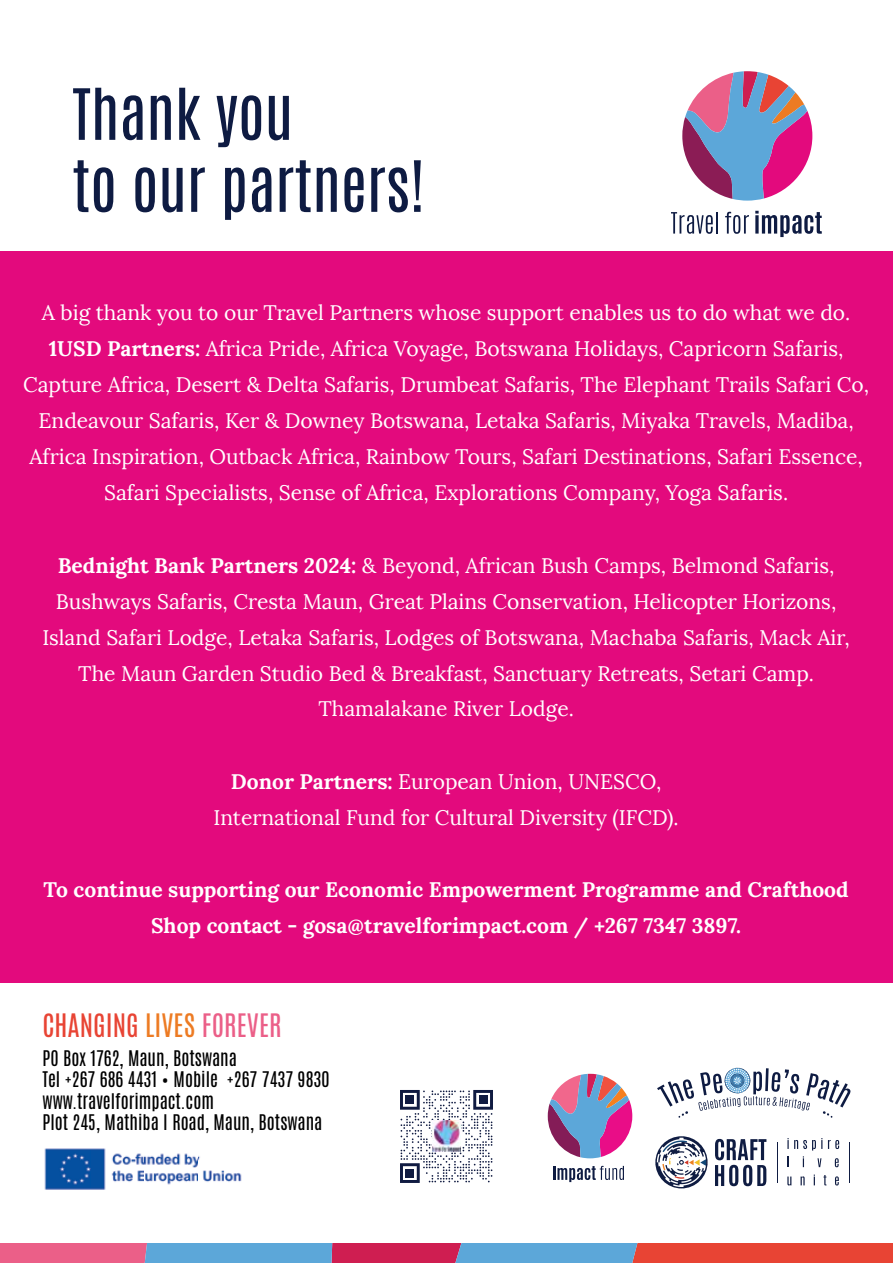
<style>
.page{position:relative;width:893px;height:1263px;background:#fff}
.page>*{position:absolute;margin:0;border:0;box-sizing:border-box;transform-origin:0 0}
.t1{font:60px/72px "Antonio";color:#0e1b42}
.t2{font:27px "Antonio";color:#e84434}
.t3{font:21px/36px "Lora";color:#fff;text-align:center}
.t4{font:700 21px/36px "Lora";color:#fff;text-align:center}
.t5{font:18px/21.6px "Antonio";color:#000}
.s1{font-weight:700}
.s2{color:#ed7b23}
.s3{color:#eb5f88}
</style>
<div class="page">
<svg style="left:682px;top:71px;width:130px;height:130px"></svg>
<svg style="left:671px;top:212px;width:42px;height:22px"></svg>
<hr style="left:716px;top:212px;width:2px;height:22px;background:#0e1b42">
<svg style="left:725px;top:212px;width:24px;height:22px"></svg>
<svg style="left:755px;top:211px;width:67px;height:26px"></svg>
<svg style="left:0;top:1243px;width:892px;height:20px;background:#ac6b88"></svg>
<div style="left:0;top:251px;width:892px;height:731px;background:#e30a7d"></div>
<svg style="left:400px;top:1090px;width:93px;height:93px"></svg>
<div style="left:406px;top:1095px;width:8px;height:9px;background:#101b41"></div>
<div style="left:479px;top:1095px;width:8px;height:9px;background:#101b41"></div>
<div style="left:406px;top:1169px;width:8px;height:8px;background:#101b41"></div>
<img style="left:432px;top:1121px;width:28px;height:31px">
<svg style="left:548px;top:1074px;width:84px;height:84px"></svg>
<svg style="left:553px;top:1166px;width:71px;height:16px"></svg>
<svg style="left:655px;top:1136px;width:52px;height:52px"></svg>
<svg style="left:787px;top:1138px;width:35px;height:12px"></svg>
<svg style="left:828px;top:1140px;width:11px;height:9px"></svg>
<svg style="left:787px;top:1157px;width:2px;height:10px"></svg>
<svg style="left:817px;top:1158px;width:4px;height:9px"></svg>
<svg style="left:835px;top:1158px;width:4px;height:9px"></svg>
<svg style="left:787px;top:1176px;width:4px;height:9px"></svg>
<svg style="left:801px;top:1176px;width:4px;height:9px"></svg>
<svg style="left:823px;top:1175px;width:3px;height:10px"></svg>
<svg style="left:835px;top:1176px;width:4px;height:9px"></svg>
<svg style="left:715px;top:1139px;width:51px;height:47px"></svg>
<hr style="left:777px;top:1142px;width:1px;height:41px;background:#0f1c42">
<hr style="left:849px;top:1142px;width:1px;height:41px;background:#0f1c42">
<svg style="left:657px;top:1067px;width:193px;height:51px"></svg>
<img style="left:44px;top:1148px;width:198px;height:42px">
<h1 class="t1" style="left:72px;top:79px;width:354px">Thank you<br>to our partners!</h1>
<p class="t3" style="left:23px;top:295px;width:847px">A big thank you to our Travel Partners whose support enables us to do what we do.<br><span class="s1">1USD Partners:</span> Africa Pride, Africa Voyage, Botswana Holidays, Capricorn Safaris, Capture Africa, Desert &amp; Delta Safaris, Drumbeat Safaris, The Elephant Trails Safari Co, Endeavour Safaris, Ker &amp; Downey Botswana, Letaka Safaris, Miyaka Travels, Madiba, Africa Inspiration, Outback Africa, Rainbow Tours, Safari Destinations, Safari Essence, Safari Specialists, Sense of Africa, Explorations Company, Yoga Safaris.</p>
<p class="t3" style="left:42px;top:547px;width:809px"><span class="s1">Bednight Bank Partners 2024:</span> &amp; Beyond, African Bush Camps, Belmond Safaris, Bushways Safaris, Cresta Maun, Great Plains Conservation, Helicopter Horizons, Island Safari Lodge, Letaka Safaris, Lodges of Botswana, Machaba Safaris, Mack Air, The Maun Garden Studio Bed &amp; Breakfast, Sanctuary Retreats, Setari Camp.<br>Thamalakane River Lodge.</p>
<p class="t3" style="left:214px;top:763px;width:467px"><span class="s1">Donor Partners:</span> European Union, UNESCO,<br>International Fund for Cultural Diversity (IFCD).</p>
<p class="t4" style="left:44px;top:871px;width:807px">To continue supporting our Economic Empowerment Programme and Crafthood<br>Shop contact - gosa@travelforimpact.com / +267 7347 3897.</p>
<p class="t2" style="left:43px;top:1005px;width:241px">CHANGING <span class="s2">LIVES</span> <span class="s3">FOREVER</span></p>
<p class="t5" style="left:43px;top:1047px;width:289px">PO Box 1762, Maun, Botswana<br>Tel +267 686 4431 • Mobile +267 7437 9830 www.travelforimpact.com<br>Plot 245, Mathiba I Road, Maun, Botswana</p>
</div>
